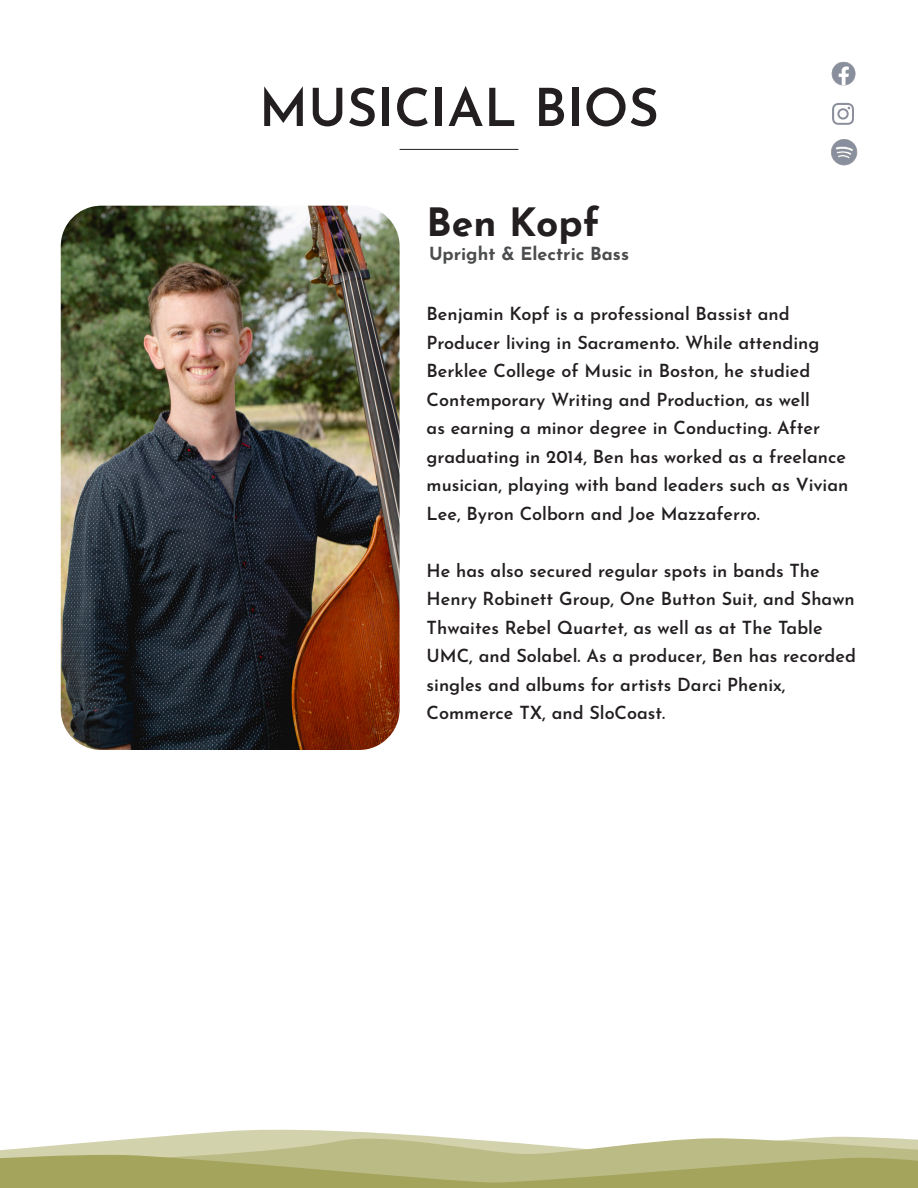
<style>
.page{position:relative;width:918px;height:1188px;background:#fff}
.page>*{position:absolute;margin:0;border:0;box-sizing:border-box;transform-origin:0 0}
.t1{font:600 52.5px "Josefin Sans";color:#231f20}
.t2{font:700 39px "Josefin Sans";color:#231f20}
.t3{font:600 18px/28.5px "Josefin Sans";color:#231f20}
.t4{font:700 18px "Josefin Sans";color:#4b4c4d}
</style>
<div class="page">
<img style="left:831px;top:61px;width:25px;height:25px">
<svg style="left:832px;top:103px;width:22px;height:22px"></svg>
<img style="left:831px;top:139px;width:26px;height:26px">
<img style="left:61px;top:206px;width:339px;height:544px">
<hr style="left:400px;top:149px;width:118px;height:1px;background:#231f20">
<svg style="left:219px;top:1129px;width:139px;height:3px"></svg>
<svg style="left:0;top:1132px;width:918px;height:19px"></svg>
<svg style="left:0;top:1151px;width:918px;height:37px;background:#aeae6f"></svg>
<p class="t1" style="left:259px;top:63px;width:402px">MUSICIAL BIOS</p>
<p class="t2" style="left:427px;top:187px;width:175px">Ben Kopf</p>
<p class="t4" style="left:429px;top:238px;width:202px">Upright &amp; Electric Bass</p>
<p class="t3" style="left:427px;top:297px;width:423px">Benjamin Kopf is a professional Bassist and Producer living in Sacramento. While attending Berklee College of Music in Boston, he studied Contemporary Writing and Production, as well<br>as earning a minor degree in Conducting. After graduating in 2014, Ben has worked as a freelance musician, playing with band leaders such as Vivian Lee, Byron Colborn and Joe Mazzaferro.</p>
<p class="t3" style="left:427px;top:554px;width:431px">He has also secured regular spots in bands The Henry Robinett Group, One Button Suit, and Shawn Thwaites Rebel Quartet, as well as at The Table UMC, and Solabel. As a producer, Ben has recorded singles and albums for artists Darci Phenix, Commerce TX, and SloCoast.</p>
</div>
